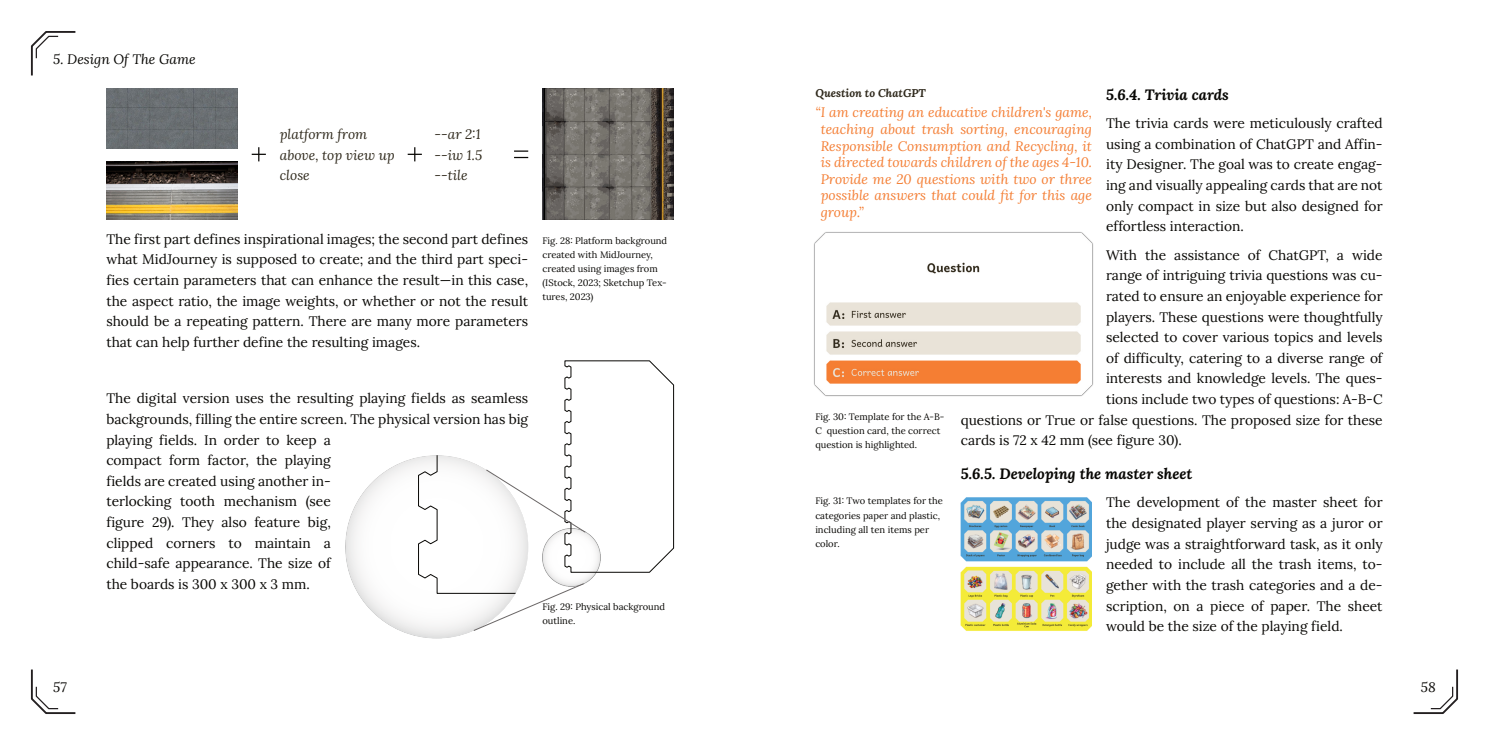
<style>
.page{position:relative;width:1489px;height:745px;background:#fff}
.page>*{position:absolute;margin:0;border:0;box-sizing:border-box;transform-origin:0 0}
.t1{font:italic 700 15px "Lora";color:#080704}
.t2{font:13.75px/20.6px "Lora";color:#080704;text-align:justify}
.t3{font:italic 13.75px/16.5px "Lora";color:#f47e34;text-align:justify}
.t4{font:italic 13.75px/20.6px "Lora";color:#2f291c}
.t5{font:italic 13.75px "Lora";color:#080704}
.t6{font:italic 700 11.25px "Lora";color:#2f291c}
.t7{font:9.38px/14px "Lora";color:#080704}
</style>
<div class="page">
<svg style="left:30px;top:669px;width:46px;height:45px"></svg>
<svg style="left:30px;top:31px;width:46px;height:45px"></svg>
<svg style="left:1413px;top:669px;width:45px;height:45px"></svg>
<img style="left:814px;top:232px;width:279px;height:164px">
<img style="left:960px;top:497px;width:131px;height:134px">
<img style="left:345px;top:455px;width:183px;height:183px;border-radius:50%">
<img style="left:106px;top:161px;width:131px;height:59px">
<img style="left:106px;top:89px;width:131px;height:59px">
<img style="left:542px;top:89px;width:131px;height:131px">
<svg style="left:252px;top:147px;width:14px;height:14px"></svg>
<svg style="left:407px;top:147px;width:15px;height:14px"></svg>
<svg style="left:514px;top:150px;width:14px;height:8px"></svg>
<svg style="left:418px;top:360px;width:256px;height:270px"></svg>
<p class="t5" style="left:53px;top:50px;width:144px">5. Design Of The Game</p>
<p class="t5" style="left:53px;top:677px;width:15px">57</p>
<p class="t4" style="left:280px;top:123px;width:116px">platform from above, top view up close</p>
<p class="t4" style="left:434px;top:123px;width:49px;text-align:justify">--ar 2:1 --iw 1.5 --tile</p>
<p class="t2" style="left:106px;top:228px;width:423px">The first part defines inspirational images; the second part defines what MidJourney is supposed to create; and the third part speci&shy;fies certain parameters that can enhance the result—in this case, the aspect ratio, the image weights, or whether or not the result should be a repeating pattern. There are many more parameters that can help further define the resulting images.</p>
<p class="t7" style="left:542px;top:233px;width:126px">Fig. 28: Platform background created with MidJourney, created using images from (IStock, 2023; Sketchup Tex&shy;tures, 2023)</p>
<p class="t2" style="left:106px;top:387px;width:423px;text-align:left">The digital version uses the resulting playing fields as seamless backgrounds, filling the entire screen. The physical version has big playing fields. In order to keep a<br>compact form factor, the playing<br>fields are created using another in-<br>terlocking tooth mechanism (see<br>figure 29). They also feature big,<br>clipped corners to maintain a<br>child-safe appearance. The size of<br>the boards is 300 x 300 x 3 mm.</p>
<p class="t7" style="left:542px;top:599px;width:124px">Fig. 29: Physical background outline.</p>
<p class="t1" style="left:1106px;top:85px;width:124px">5.6.4. Trivia cards</p>
<p class="t2" style="left:1106px;top:113px;width:278px">The trivia cards were meticulously crafted using a combination of ChatGPT and Affin&shy;ity Designer. The goal was to create engag&shy;ing and visually appealing cards that are not only compact in size but also designed for effortless interaction.</p>
<p class="t2" style="left:1105px;top:244px;width:278px">With the assistance of ChatGPT, a wide</p>
<p class="t2" style="left:1105px;top:265px;width:278px">range of intriguing trivia questions was cu-</p>
<p class="t2" style="left:1105px;top:285px;width:278px">rated to ensure an enjoyable experience for</p>
<p class="t2" style="left:1105px;top:306px;width:278px">players. These questions were thoughtfully</p>
<p class="t2" style="left:1105px;top:326px;width:278px">selected to cover various topics and levels</p>
<p class="t2" style="left:1105px;top:347px;width:278px">of difficulty, catering to a diverse range of</p>
<p class="t2" style="left:1105px;top:368px;width:278px">interests and knowledge levels. The ques-</p>
<p class="t2" style="left:1105px;top:388px;width:278px">tions include two types of questions: A-B-C</p>
<p class="t2" style="left:960px;top:409px;width:423px">questions or True or false questions. The proposed size for these</p>
<p class="t2" style="left:960px;top:430px;width:223px">cards is 72 x 42 mm (see figure 30).</p>
<p class="t1" style="left:960px;top:464px;width:233px">5.6.5. Developing the master sheet</p>
<p class="t2" style="left:1105px;top:491px;width:278px">The development of the master sheet for the designated player serving as a juror or judge was a straightforward task, as it only needed to include all the trash items, to&shy;gether with the trash categories and a de&shy;scription, on a piece of paper. The sheet would be the size of the playing field.</p>
<p class="t6" style="left:815px;top:86px;width:112px">Question to ChatGPT</p>
<p class="t3" style="left:820px;top:104px;width:273px;text-indent:-5px">“I am creating an educative children's game, teaching about trash sorting, encouraging Responsible Consumption and Recycling, it is directed towards children of the ages 4-10.<br>Provide me 20 questions with two or three possible answers that could fit for this age group.”</p>
<p class="t7" style="left:815px;top:409px;width:131px">Fig. 30: Template for the A-B-<br>C question card, the correct question is highlighted.</p>
<p class="t7" style="left:815px;top:493px;width:129px">Fig. 31: Two templates for the categories paper and plastic, including all ten items per color.</p>
<p class="t5" style="left:1420px;top:677px;width:16px">58</p>
</div>
